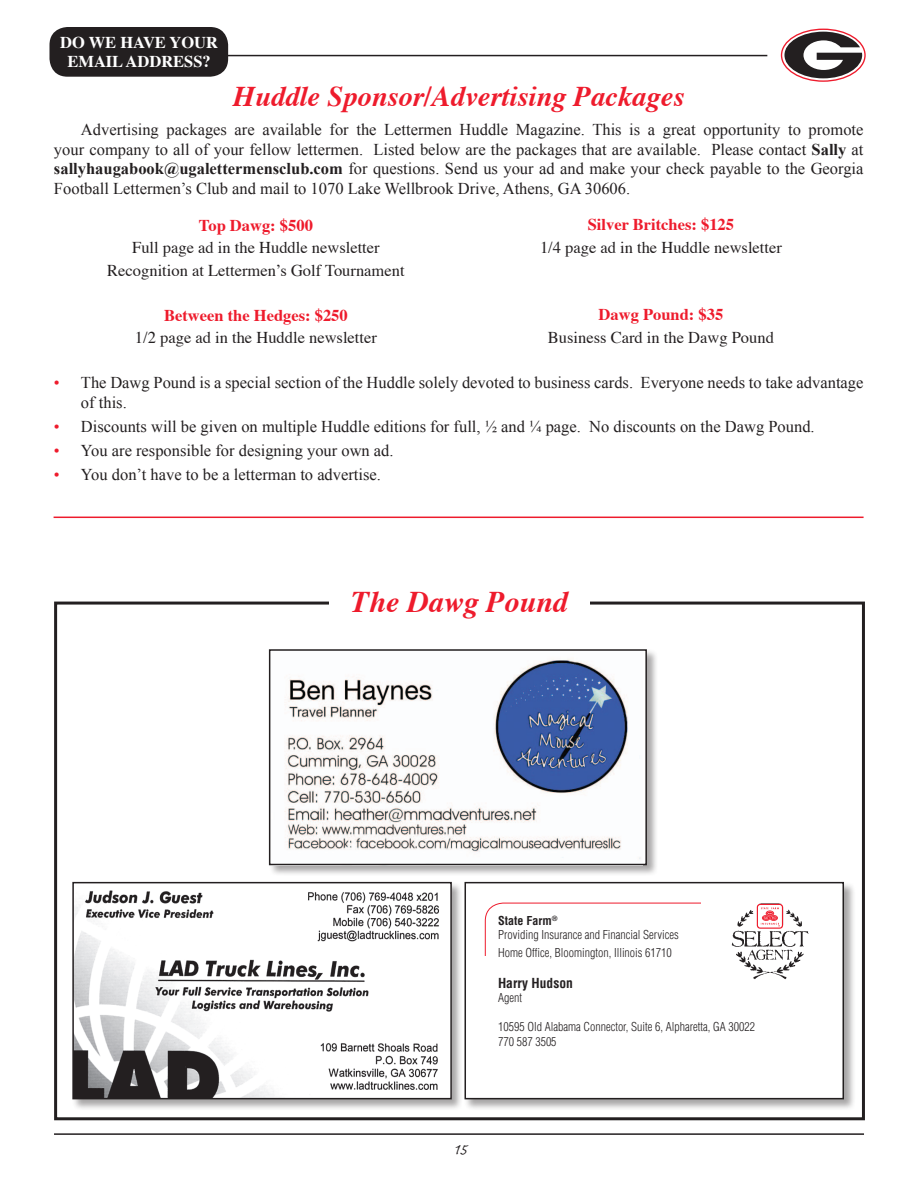
<style>
.page{position:relative;width:918px;height:1188px;background:#fff}
.page>*{position:absolute;margin:0;border:0;box-sizing:border-box;transform-origin:0 0}
.t1{font:italic 700 30px "Times";color:#ee1b2c}
.t2{font:italic 700 28.5px "Times";color:#ee1b2c}
.t3{font:19.5px "Caflisch Script";color:#231f20}
.t4{font:16.5px/19.5px "Times New Roman";color:#231f20;text-align:justify}
.t5{font:16.5px/22.5px "Times";color:#231f20;text-align:center}
.t6{font:700 16.5px "Times";color:#ee1b2c}
.t7{font:700 16.5px/18.8px "Times";color:#fff;text-align:center}
.t8{font:700 condensed 13.5px "Helvetica";color:#231f20}
.t9{font:300 condensed 12px/14.4px "Helvetica";color:#231f20}
.s1{font-weight:700}
.s2{color:#ee1b2c}
</style>
<div class="page">
<div style="left:54px;top:602px;width:811px;height:518px;border:3px solid #231f20"></div>
<div style="left:781px;top:29px;width:85px;height:53px;border:1px solid #ee1b2c;border-radius:50%"></div>
<svg style="left:784px;top:32px;width:78px;height:46px"></svg>
<hr style="left:56px;top:55px;width:711px;height:1px;background:#231f20">
<hr style="left:54px;top:1133px;width:810px;height:2px;background:#231f20">
<div style="left:329px;top:584px;width:261px;height:32px;background:#fff"></div>
<div style="left:464px;top:881px;width:391px;height:230px;background:#231f20;opacity:.4"></div>
<div style="left:465px;top:883px;width:378px;height:216px;background:#fff"></div>
<div style="left:465px;top:882px;width:379px;height:217px;border:2px solid #231f20"></div>
<div style="left:485px;top:903px;width:239px;height:90px;border:1px solid #ee1b2c;border-radius:18px"></div>
<div style="left:478px;top:956px;width:256px;height:41px;background:#fff"></div>
<div style="left:701px;top:899px;width:35px;height:108px;background:#fff"></div>
<img style="left:731px;top:903px;width:78px;height:77px">
<svg style="left:757px;top:904px;width:26px;height:25px"></svg>
<div style="left:72px;top:881px;width:391px;height:230px;background:#231f20;opacity:.4"></div>
<img style="left:75px;top:885px;width:374px;height:211px">
<div style="left:72px;top:882px;width:380px;height:217px;border:2px solid #231f20"></div>
<hr style="left:54px;top:517px;width:810px;height:1px;background:#ee1b2c">
<div style="left:268px;top:649px;width:390px;height:227px;background:#231f20;opacity:.4"></div>
<img style="left:272px;top:652px;width:370px;height:210px">
<div style="left:269px;top:649px;width:378px;height:216px;border:2px solid #231f20"></div>
<div style="left:50px;top:27px;width:178px;height:50px;background:#231f20;border-radius:18px"></div>
<p class="t7" style="left:60px;top:31px;width:159px">DO WE HAVE YOUR<br>EMAIL ADDRESS?</p>
<h2 class="t2" style="left:233px;top:69px;width:453px">Huddle Sponsor/Advertising Packages</h2>
<p class="t4" style="left:54px;top:119px;width:811px;text-indent:27px">Advertising packages are available for the Lettermen Huddle Magazine. This is a great opportunity to promote your company to all of your fellow lettermen. Listed below are the packages that are available. Please contact <span class="s1">Sally</span> at <span class="s1">sallyhaugabook@ugalettermensclub.com</span> for questions. Send us your ad and make your check payable to the Georgia Football Lettermen’s Club and mail to 1070 Lake Wellbrook Drive, Athens, GA 30606.</p>
<p class="t6" style="left:199px;top:209px;width:115px">Top Dawg: $500</p>
<p class="t5" style="left:107px;top:235px;width:299px">Full page ad in the Huddle newsletter<br>Recognition at Lettermen’s Golf Tournament</p>
<p class="t6" style="left:164px;top:299px;width:185px">Between the Hedges: $250</p>
<p class="t5" style="left:135px;top:325px;width:243px">1/2 page ad in the Huddle newsletter</p>
<p class="t6" style="left:588px;top:209px;width:148px">Silver Britches: $125</p>
<p class="t5" style="left:540px;top:235px;width:243px">1/4 page ad in the Huddle newsletter</p>
<p class="t6" style="left:599px;top:299px;width:126px">Dawg Pound: $35</p>
<p class="t5" style="left:548px;top:325px;width:227px">Business Card in the Dawg Pound</p>
<p class="t4" style="left:81px;top:373px;width:784px;text-indent:-27px"><span class="s2">•</span> The Dawg Pound is a special section of the Huddle solely devoted to business cards. Everyone needs to take advantage of this.</p>
<p class="t4" style="left:54px;top:416px;width:762px"><span class="s2">•</span> Discounts will be given on multiple Huddle editions for full, ½ and ¼ page. No discounts on the Dawg Pound.</p>
<p class="t4" style="left:54px;top:440px;width:341px"><span class="s2">•</span> You are responsible for designing your own ad.</p>
<p class="t4" style="left:54px;top:464px;width:329px"><span class="s2">•</span> You don’t have to be a letterman to advertise.</p>
<h1 class="t1" style="left:351px;top:574px;width:218px">The Dawg Pound</h1>
<p class="t9" style="left:498px;top:913px;width:182px"><span class="s1">State Farm</span><sup>®<br></sup>Providing Insurance and Financial Services</p>
<p class="t9" style="left:498px;top:945px;width:175px">Home Office, Bloomington, Illinois 61710</p>
<p class="t8" style="left:498px;top:974px;width:76px">Harry Hudson</p>
<p class="t9" style="left:498px;top:990px;width:25px">Agent</p>
<p class="t9" style="left:498px;top:1020px;width:258px;line-height:15px">10595 Old Alabama Connector, Suite 6, Alpharetta, GA 30022<br>770 587 3505</p>
<p class="t3" style="left:453px;top:1139px;width:15px">15</p>
</div>
